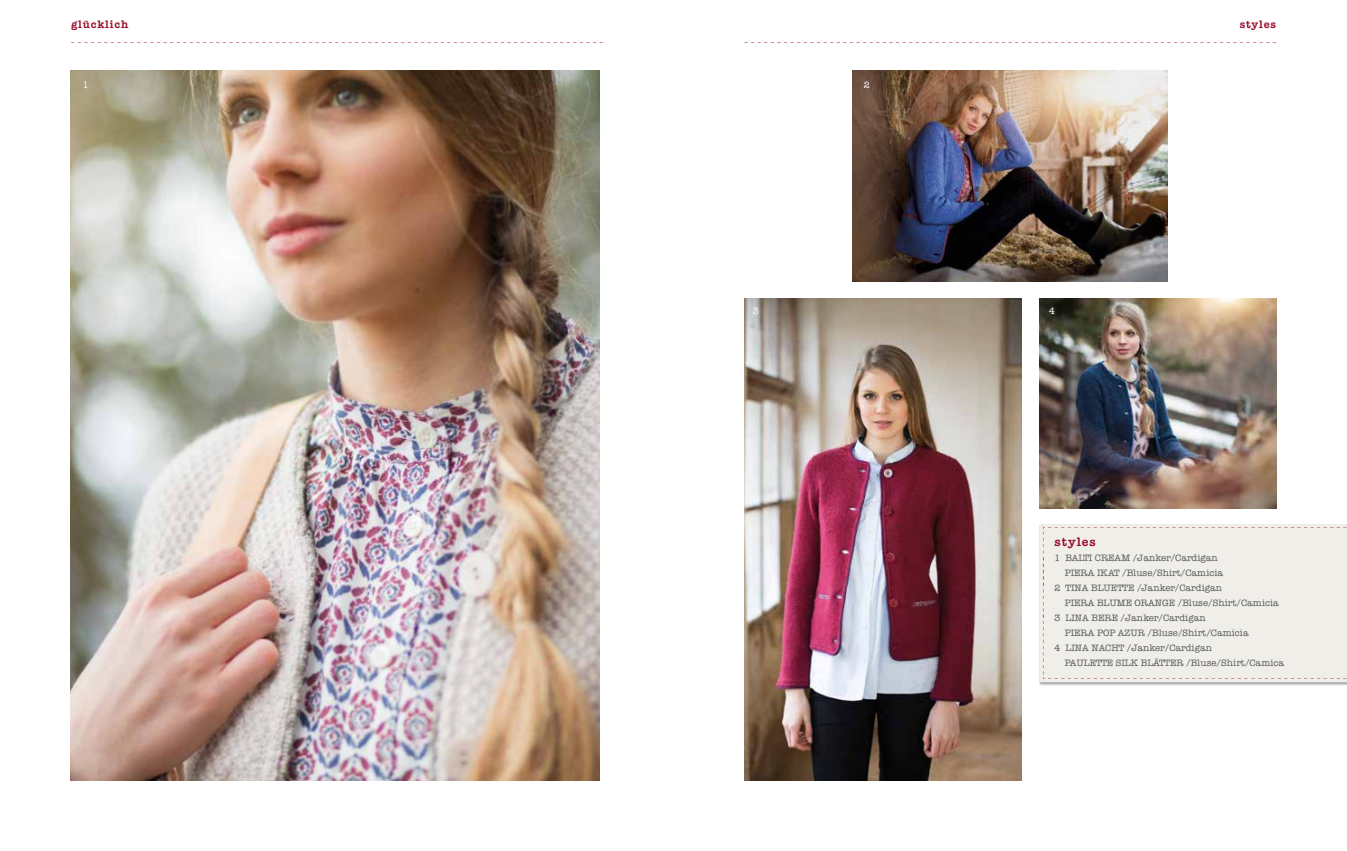
<style>
.page{position:relative;width:1347px;height:851px;background:#fff}
.page>*{position:absolute;margin:0;border:0;box-sizing:border-box;transform-origin:0 0}
.t1{font:700 11.25px "Typewriter Serial";letter-spacing:.08em;color:#990a2c}
.t2{font:700 10px "Typewriter Serial";letter-spacing:.08em;color:#990a2c}
.t3{font:8.75px "Typewriter Serial";color:#575756}
.t4{font:8.75px "Typewriter Serial";color:#fff}
</style>
<div class="page">
<div style="left:1038px;top:524px;width:308px;height:161px;background:#000;opacity:.3"></div>
<div style="left:1040px;top:524px;width:306px;height:158px;background:#f0eee9"></div>
<svg style="left:1043px;top:527px;width:303px;height:152px"></svg>
<img style="left:852px;top:71px;width:315px;height:210px">
<img style="left:71px;top:71px;width:529px;height:709px">
<img style="left:744px;top:298px;width:277px;height:482px">
<img style="left:1039px;top:299px;width:237px;height:209px">
<p class="t2" style="left:71px;top:19px;width:59px">glücklich</p>
<p class="t2" style="left:1239px;top:19px;width:38px">styles</p>
<p class="t4" style="left:83px;top:79px;width:7px">1</p>
<p class="t4" style="left:863px;top:79px;width:7px">2</p>
<p class="t4" style="left:753px;top:305px;width:7px">3</p>
<p class="t4" style="left:1049px;top:305px;width:7px">4</p>
<p class="t1" style="left:1054px;top:534px;width:43px">styles</p>
<p class="t3" style="left:1054px;top:552px;width:165px">1 BALTI CREAM /Janker/Cardigan</p>
<p class="t3" style="left:1064px;top:567px;width:160px">PIERA IKAT /Bluse/Shirt/Camicia</p>
<p class="t3" style="left:1054px;top:582px;width:169px">2 TINA BLUETTE /Janker/Cardigan</p>
<p class="t3" style="left:1064px;top:597px;width:216px">PIERA BLUME ORANGE /Bluse/Shirt/Camicia</p>
<p class="t3" style="left:1054px;top:612px;width:153px">3 LINA BERE /Janker/Cardigan</p>
<p class="t3" style="left:1064px;top:627px;width:185px">PIERA POP AZUR /Bluse/Shirt/Camicia</p>
<p class="t3" style="left:1054px;top:642px;width:159px">4 LINA NACHT /Janker/Cardigan</p>
<p class="t3" style="left:1064px;top:657px;width:221px">PAULETTE SILK BLÄTTER /Bluse/Shirt/Camica</p>
</div>
